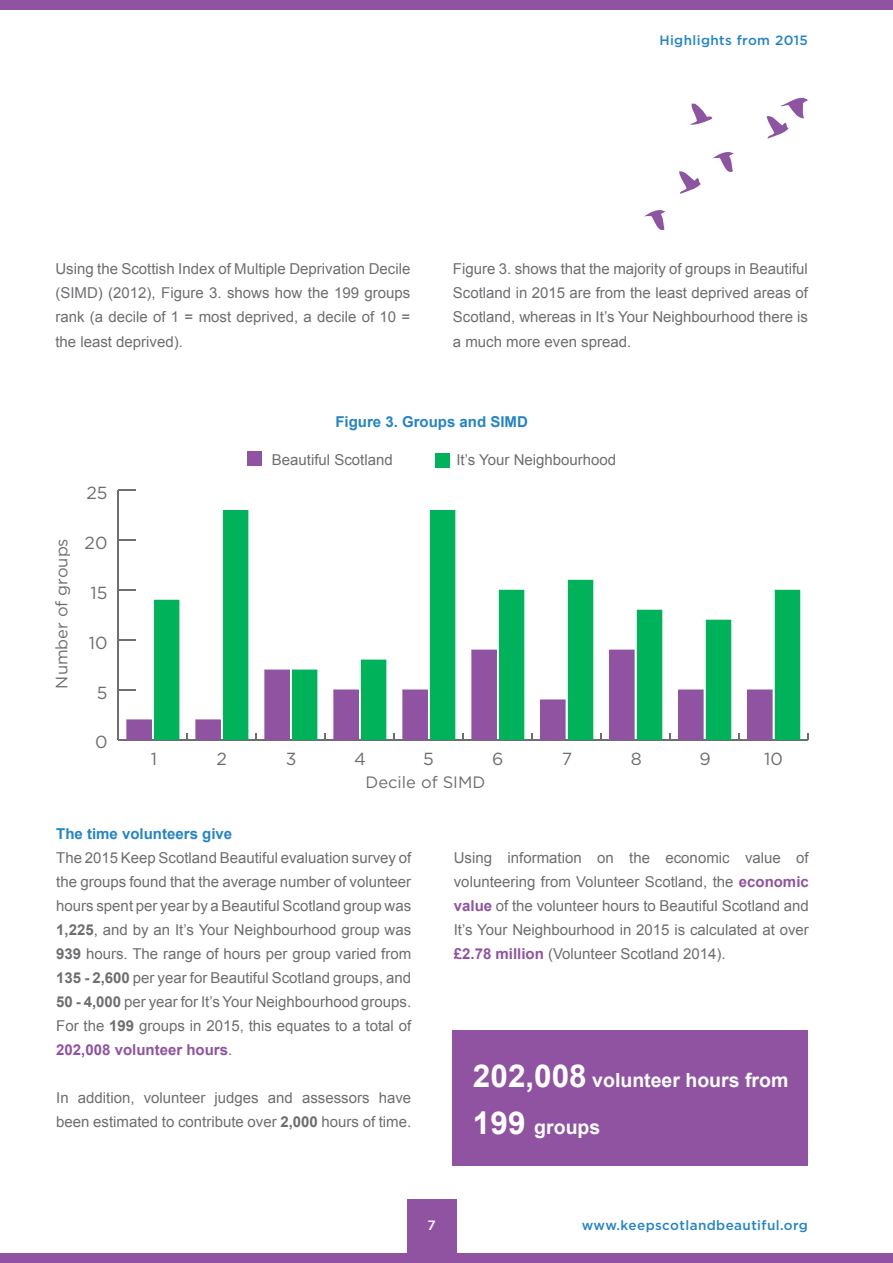
<style>
.page{position:relative;width:893px;height:1263px;background:#fff}
.page>*{position:absolute;margin:0;border:0;box-sizing:border-box;transform-origin:0 0}
.t1{font:700 19.5px "Arial";color:#fff}
.t2{font:17.55px "Gotham";color:#6d6e71}
.t3{font:16.5px "Gotham";color:#6d6e71}
.t4{font:15px/24px "Arial";color:#6d6e71;text-align:justify}
.t5{font:700 15px "Arial";color:#2484c6}
.t6{font:500 13.5px "Gotham";letter-spacing:.03em;color:#2484c6}
.t7{font:500 13.5px "Gotham";color:#fff}
.s1{font-weight:700}
.s2{font-weight:700;color:#8f53a1}
.s3{font-size:31.5px}
</style>
<div class="page">
<div style="left:407px;top:1199px;width:50px;height:64px;background:#8f53a1"></div>
<div style="left:0;top:1253px;width:893px;height:10px;background:#8f53a1"></div>
<div style="left:0;top:0;width:893px;height:10px;background:#8f53a1"></div>
<div style="left:247px;top:451px;width:14px;height:15px;background:#8f53a1"></div>
<div style="left:436px;top:453px;width:14px;height:14px;background:#00b25a"></div>
<hr style="left:118px;top:739px;width:690px;height:1px;background:#6d6e71">
<hr style="left:118px;top:490px;width:1px;height:250px;background:#6d6e71">
<svg style="left:119px;top:589px;width:17px;height:2px"></svg>
<svg style="left:119px;top:540px;width:17px;height:1px"></svg>
<svg style="left:119px;top:490px;width:17px;height:1px"></svg>
<svg style="left:119px;top:600px;width:60px;height:140px"></svg>
<svg style="left:195px;top:510px;width:53px;height:230px"></svg>
<svg style="left:264px;top:669px;width:53px;height:71px;background:#518884"></svg>
<svg style="left:333px;top:660px;width:53px;height:80px"></svg>
<svg style="left:402px;top:510px;width:53px;height:230px"></svg>
<svg style="left:471px;top:590px;width:53px;height:150px"></svg>
<svg style="left:540px;top:580px;width:53px;height:160px"></svg>
<svg style="left:609px;top:610px;width:53px;height:130px"></svg>
<svg style="left:678px;top:620px;width:53px;height:120px"></svg>
<svg style="left:747px;top:590px;width:53px;height:150px"></svg>
<div style="left:452px;top:1030px;width:355px;height:135px;background:#8f53a1"></div>
<svg style="left:690px;top:103px;width:22px;height:22px"></svg>
<svg style="left:712px;top:152px;width:22px;height:20px"></svg>
<svg style="left:767px;top:97px;width:41px;height:42px"></svg>
<svg style="left:644px;top:210px;width:21px;height:20px"></svg>
<svg style="left:679px;top:171px;width:22px;height:23px"></svg>
<p class="t6" style="left:659px;top:33px;width:150px">Highlights from 2015</p>
<p class="t4" style="left:55px;top:257px;width:356px">Using the Scottish Index of Multiple Deprivation Decile (SIMD) (2012), Figure 3. shows how the 199 groups rank (a decile of 1 = most deprived, a decile of 10 = the least deprived).</p>
<p class="t4" style="left:453px;top:257px;width:356px">Figure 3. shows that the majority of groups in Beautiful Scotland in 2015 are from the least deprived areas of Scotland, whereas in It’s Your Neighbourhood there is a much more even spread.</p>
<p class="t3" style="left:52px;top:688px;width:152px;rotate:-90deg">Number of groups</p>
<p class="t2" style="left:86px;top:483px;width:23px">25</p>
<p class="t2" style="left:85px;top:533px;width:24px">20</p>
<p class="t2" style="left:91px;top:583px;width:18px">15</p>
<p class="t2" style="left:89px;top:633px;width:20px">10</p>
<p class="t2" style="left:97px;top:683px;width:12px">5</p>
<p class="t2" style="left:95px;top:732px;width:14px">0</p>
<p class="t5" style="left:335px;top:412px;width:194px">Figure 3. Groups and SIMD</p>
<p class="t4" style="left:272px;top:448px;width:122px">Beautiful Scotland</p>
<p class="t4" style="left:456px;top:448px;width:161px">It’s Your Neighbourhood</p>
<p class="t2" style="left:151px;top:749px;width:8px">1</p>
<p class="t2" style="left:216px;top:749px;width:12px">2</p>
<p class="t2" style="left:286px;top:749px;width:12px">3</p>
<p class="t2" style="left:354px;top:749px;width:13px">4</p>
<p class="t2" style="left:423px;top:749px;width:12px">5</p>
<p class="t2" style="left:492px;top:749px;width:13px">6</p>
<p class="t2" style="left:562px;top:749px;width:12px">7</p>
<p class="t2" style="left:631px;top:749px;width:13px">8</p>
<p class="t2" style="left:699px;top:749px;width:13px">9</p>
<p class="t2" style="left:764px;top:749px;width:20px">10</p>
<p class="t3" style="left:365px;top:772px;width:121px">Decile of SIMD</p>
<p class="t5" style="left:56px;top:824px;width:177px">The time volunteers give</p>
<p class="t4" style="left:56px;top:846px;width:356px">The 2015 Keep Scotland Beautiful evaluation survey of the groups found that the average number of volunteer hours spent per year by a Beautiful Scotland group was <span class="s1">1,225</span>, and by an It’s Your Neighbourhood group was <span class="s1">939</span> hours. The range of hours per group varied from <span class="s1">135 - 2,600</span> per year for Beautiful Scotland groups, and <span class="s1">50 - 4,000</span> per year for It’s Your Neighbourhood groups.<br>For the <span class="s1">199</span> groups in 2015, this equates to a total of <span class="s2">202,008 volunteer hours</span>.</p>
<p class="t4" style="left:56px;top:1086px;width:356px">In addition, volunteer judges and assessors have been estimated to contribute over <span class="s1">2,000</span> hours of time.</p>
<p class="t4" style="left:454px;top:846px;width:356px">Using information on the economic value of volunteering from Volunteer Scotland, the <span class="s2">economic value</span> of the volunteer hours to Beautiful Scotland and It’s Your Neighbourhood in 2015 is calculated at over <span class="s2">£2.78 million</span> (Volunteer Scotland 2014).</p>
<h1 class="t1" style="left:473px;top:1067px;width:317px"><span class="s3">202,008</span> volunteer hours from</h1>
<h1 class="t1" style="left:473px;top:1114px;width:129px"><span class="s3">199</span> groups</h1>
<p class="t7" style="left:427px;top:1217px;width:10px">7</p>
<p class="t6" style="left:582px;top:1217px;width:228px">www.keepscotlandbeautiful.org</p>
</div>
